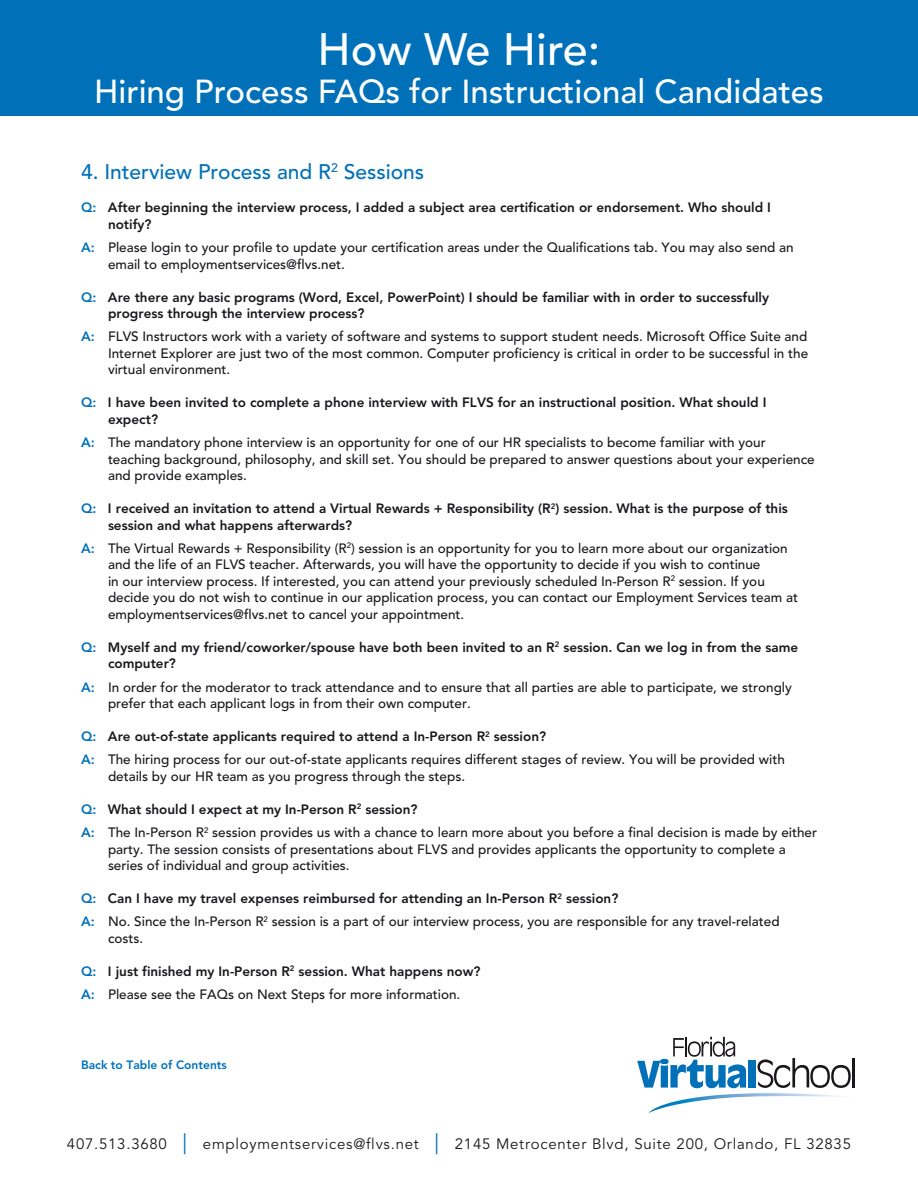
<style>
.page{position:relative;width:918px;height:1188px;background:#fff}
.page>*{position:absolute;margin:0;border:0;box-sizing:border-box;transform-origin:0 0}
.t1{font:500 45px "Avenir LT Std";color:#fff}
.t2{font:500 33px "Avenir LT Std";color:#fff}
.TOC_HEADINGS{font:500 21px "Avenir LT Std";color:#0071b9}
.t3{font:15px "Avenir LT Std";letter-spacing:.05em;color:#1a171c}
.text{font:500 13.5px/16.5px "Avenir LT Std";color:#1a171c}
.text-2{font:800 13.5px/16.5px "Avenir LT Std";color:#1a171c}
.Table_of_Content_anc{font:800 12px "Avenir LT Std";color:#0071b9}
.s1{color:#0071b9}
.s2{font-weight:800;color:#0071b9}
.s3{font-size:21px;color:#0071b9}
</style>
<div class="page">
<div style="left:0;top:0;width:918px;height:115px;background:#0071b9"></div>
<svg style="left:637px;top:1037px;width:218px;height:76px"></svg>
<hr style="left:852px;top:1058px;width:2px;height:29px;background:#1a171c">
<p class="t1" style="left:318px;top:24px;width:284px">How We Hire:</p>
<p class="t2" style="left:94px;top:72px;width:731px">Hiring Process FAQs for Instructional Candidates</p>
<p class="TOC_HEADINGS" style="left:81px;top:160px;width:345px">4. Interview Process and R<sup>2</sup> Sessions</p>
<p class="text-2" style="left:108px;top:199px;width:664px;text-indent:-27px"><span class="s1">Q:</span> After beginning the interview process, I added a subject area certification or endorsement. Who should I notify?</p>
<p class="text" style="left:108px;top:239px;width:687px;text-indent:-27px"><span class="s2">A:</span> Please login to your profile to update your certification areas under the Qualifications tab. You may also send an email to employmentservices@flvs.net.</p>
<p class="text-2" style="left:108px;top:289px;width:663px;text-indent:-27px"><span class="s1">Q:</span> Are there any basic programs (Word, Excel, PowerPoint) I should be familiar with in order to successfully progress through the interview process?</p>
<p class="text" style="left:108px;top:329px;width:702px;text-align:justify;text-indent:-27px"><span class="s2">A:</span> FLVS Instructors work with a variety of software and systems to support student needs. Microsoft Office Suite and Internet Explorer are just two of the most common. Computer proficiency is critical in order to be successful in the virtual environment.</p>
<p class="text-2" style="left:108px;top:394px;width:660px;text-indent:-27px"><span class="s1">Q:</span> I have been invited to complete a phone interview with FLVS for an instructional position. What should I expect?</p>
<p class="text" style="left:108px;top:434px;width:708px;text-indent:-27px"><span class="s2">A:</span> The mandatory phone interview is an opportunity for one of our HR specialists to become familiar with your teaching background, philosophy, and skill set. You should be prepared to answer questions about your experience and provide examples.</p>
<p class="text-2" style="left:108px;top:500px;width:681px;text-indent:-27px"><span class="s1">Q:</span> I received an invitation to attend a Virtual Rewards + Responsibility (R<sup>2</sup>) session. What is the purpose of this session and what happens afterwards?</p>
<p class="text" style="left:108px;top:540px;width:692px;text-indent:-27px"><span class="s2">A:</span> The Virtual Rewards + Responsibility (R<sup>2</sup>) session is an opportunity for you to learn more about our organization and the life of an FLVS teacher. Afterwards, you will have the opportunity to decide if you wish to continue<br>in our interview process. If interested, you can attend your previously scheduled In-Person R<sup>2</sup> session. If you decide you do not wish to continue in our application process, you can contact our Employment Services team at employmentservices@flvs.net to cancel your appointment.</p>
<p class="text-2" style="left:108px;top:639px;width:692px;text-indent:-27px"><span class="s1">Q:</span> Myself and my friend/coworker/spouse have both been invited to an R<sup>2</sup> session. Can we log in from the same computer?</p>
<p class="text" style="left:108px;top:679px;width:685px;text-indent:-27px"><span class="s2">A:</span> In order for the moderator to track attendance and to ensure that all parties are able to participate, we strongly prefer that each applicant logs in from their own computer.</p>
<p class="text-2" style="left:81px;top:728px;width:467px"><span class="s1">Q:</span> Are out-of-state applicants required to attend a In-Person R<sup>2</sup> session?</p>
<p class="text" style="left:108px;top:752px;width:678px;text-indent:-27px"><span class="s2">A:</span> The hiring process for our out-of-state applicants requires different stages of review. You will be provided with details by our HR team as you progress through the steps.</p>
<p class="text-2" style="left:81px;top:801px;width:338px"><span class="s1">Q:</span> What should I expect at my In-Person R<sup>2</sup> session?</p>
<p class="text" style="left:108px;top:824px;width:711px;text-indent:-27px"><span class="s2">A:</span> The In-Person R<sup>2</sup> session provides us with a chance to learn more about you before a final decision is made by either party. The session consists of presentations about FLVS and provides applicants the opportunity to complete a series of individual and group activities.</p>
<p class="text-2" style="left:81px;top:890px;width:539px"><span class="s1">Q:</span> Can I have my travel expenses reimbursed for attending an In-Person R<sup>2</sup> session?</p>
<p class="text" style="left:108px;top:914px;width:673px;text-indent:-27px"><span class="s2">A:</span> No. Since the In-Person R<sup>2</sup> session is a part of our interview process, you are responsible for any travel-related costs.</p>
<p class="text-2" style="left:81px;top:963px;width:401px"><span class="s1">Q:</span> I just finished my In-Person R<sup>2</sup> session. What happens now?</p>
<p class="text" style="left:81px;top:986px;width:381px"><span class="s2">A:</span> Please see the FAQs on Next Steps for more information.</p>
<p class="Table_of_Content_anc" style="left:81px;top:1058px;width:147px">Back to Table of Contents</p>
<p class="t3" style="left:67px;top:1135px;width:786px">407.513.3680 <span class="s3">|</span> employmentservices@flvs.net <span class="s3">|</span> 2145 Metrocenter Blvd, Suite 200, Orlando, FL 32835</p>
</div>
